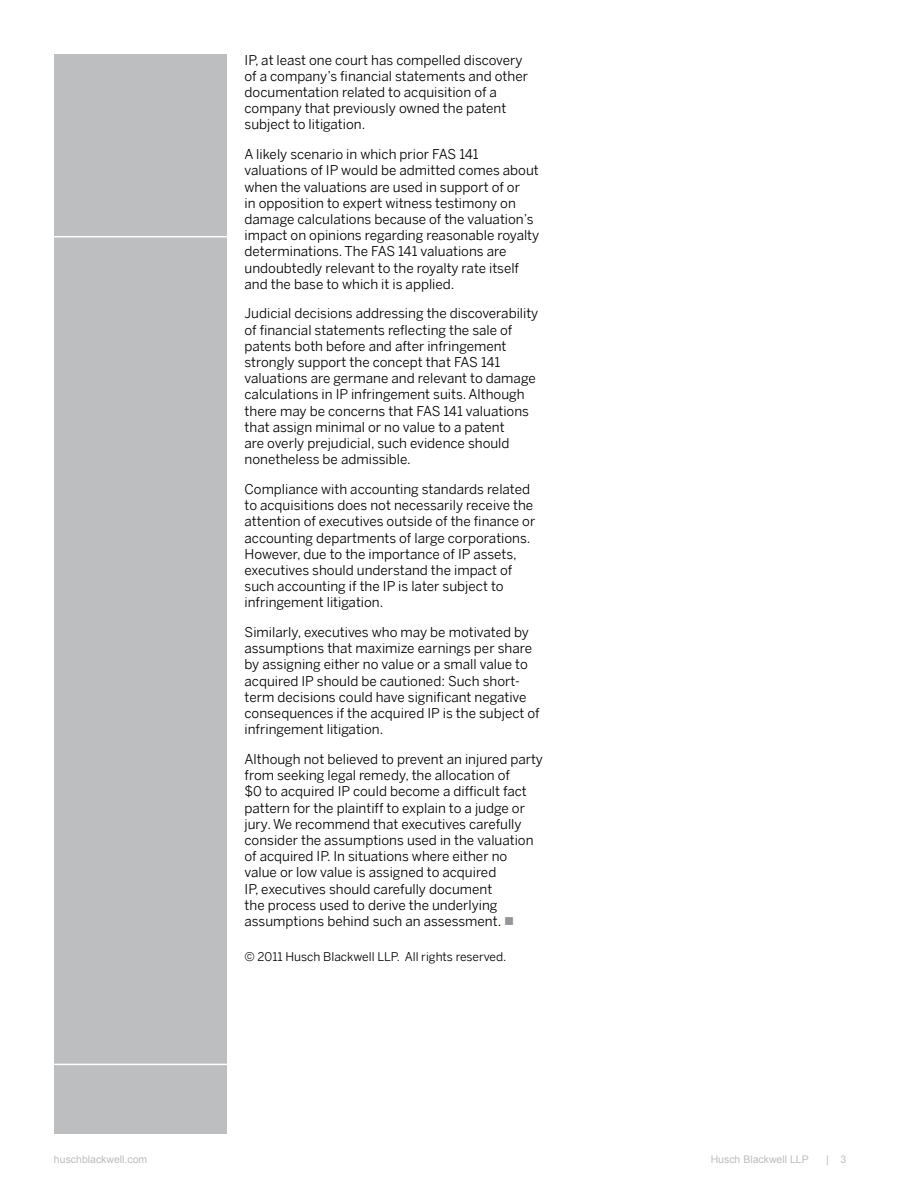
<style>
.page{position:relative;width:918px;height:1188px;background:#fff}
.page>*{position:absolute;margin:0;border:0;box-sizing:border-box;transform-origin:0 0}
.t1{font:13.5px/16.2px "Benton Sans";color:#000}
.t2{font:12px "Benton Sans";color:#000}
.t3{font:10.5px "Arial";color:#bcbec0}
.s1{color:#939598}
</style>
<div class="page">
<div style="left:54px;top:54px;width:172px;height:1080px;background:#bcbec0"></div>
<hr style="left:12px;top:236px;width:233px;height:1px;background:#fff">
<hr style="left:39px;top:1064px;width:193px;height:1px;background:#fff">
<p class="t1" style="left:245px;top:51px;width:285px">IP, at least one court has compelled discovery of a company’s financial statements and other documentation related to acquisition of a company that previously owned the patent subject to litigation.</p>
<p class="t1" style="left:245px;top:146px;width:296px">A likely scenario in which prior FAS 141 valuations of IP would be admitted comes about when the valuations are used in support of or<br>in opposition to expert witness testimony on damage calculations because of the valuation’s impact on opinions regarding reasonable royalty determinations. The FAS 141 valuations are undoubtedly relevant to the royalty rate itself and the base to which it is applied.</p>
<p class="t1" style="left:245px;top:305px;width:295px">Judicial decisions addressing the discoverability of financial statements reflecting the sale of patents both before and after infringement strongly support the concept that FAS 141 valuations are germane and relevant to damage calculations in IP infringement suits. Although there may be concerns that FAS 141 valuations that assign minimal or no value to a patent<br>are overly prejudicial, such evidence should nonetheless be admissible.</p>
<p class="t1" style="left:245px;top:481px;width:292px">Compliance with accounting standards related to acquisitions does not necessarily receive the attention of executives outside of the finance or accounting departments of large corporations.<br>However, due to the importance of IP assets, executives should understand the impact of such accounting if the IP is later subject to infringement litigation.</p>
<p class="t1" style="left:245px;top:624px;width:297px">Similarly, executives who may be motivated by assumptions that maximize earnings per share by assigning either no value or a small value to acquired IP should be cautioned: Such short&shy;term decisions could have significant negative consequences if the acquired IP is the subject of infringement litigation.</p>
<p class="t1" style="left:245px;top:751px;width:300px">Although not believed to prevent an injured party from seeking legal remedy, the allocation of<br>$0 to acquired IP could become a difficult fact pattern for the plaintiff to explain to a judge or jury. We recommend that executives carefully consider the assumptions used in the valuation of acquired IP. In situations where either no value or low value is assigned to acquired<br>IP, executives should carefully document<br>the process used to derive the underlying assumptions behind such an assessment. <span class="s1">■</span></p>
<p class="t2" style="left:245px;top:950px;width:263px">© 2011 Husch Blackwell LLP. All rights reserved.</p>
<p class="t3" style="left:54px;top:1152px;width:95px">huschblackwell.com</p>
<p class="t3" style="left:711px;top:1152px;width:100px">Husch Blackwell LLP</p>
<p class="t3" style="left:826px;top:1152px;width:22px">| 3</p>
</div>
